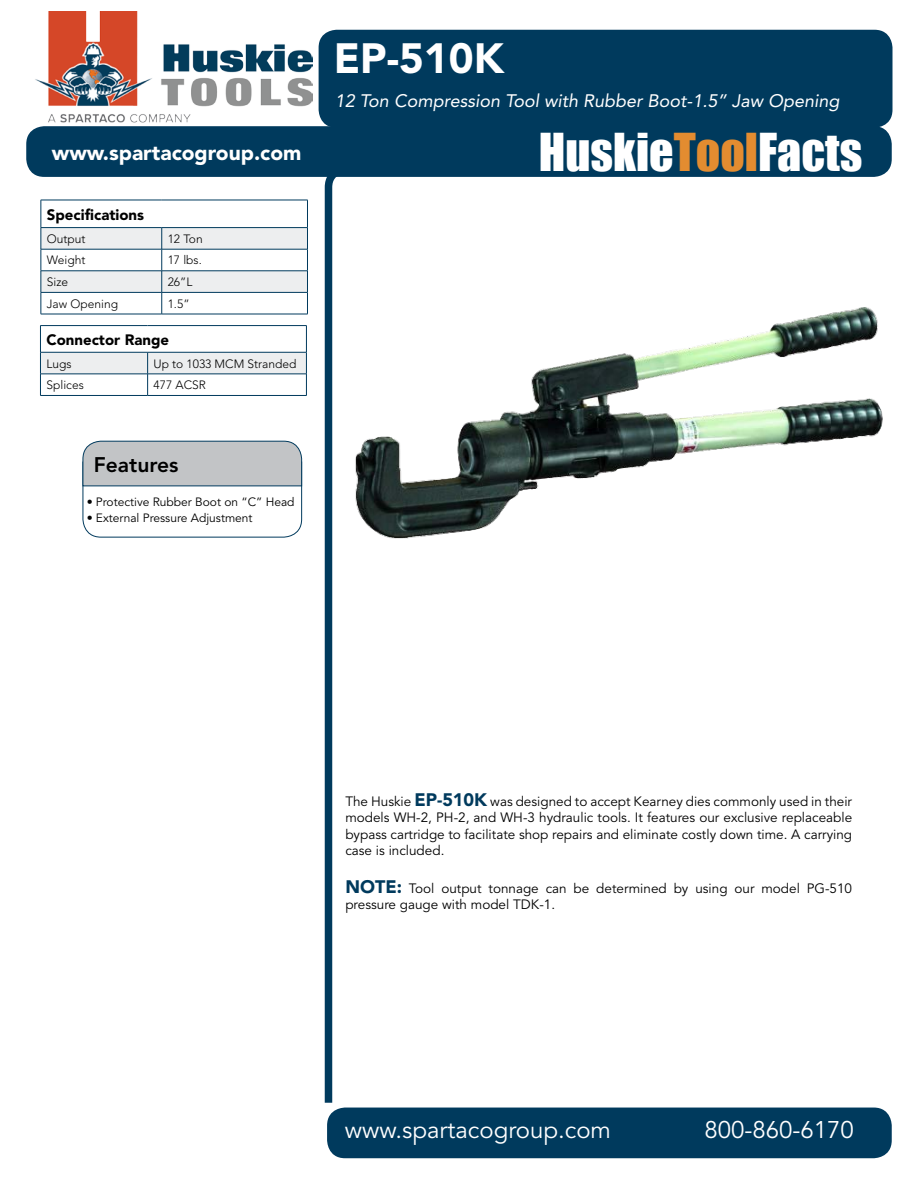
<style>
.page{position:relative;width:918px;height:1188px;background:#fff}
.page>*{position:absolute;margin:0;border:0;box-sizing:border-box;transform-origin:0 0}
.t1{font:48px "Impact";color:#fff}
.t2{font:900 42px "Avenir";color:#fff}
.t3{font:24px "Avenir";color:#fff}
.t4{font:900 21px "Avenir";color:#fff}
.t5{font:800 21px "Avenir";color:#000}
.Header_2{font:italic 18px "Avenir";color:#fff}
.t6{font:900 15px "Avenir";color:#000}
.ParagraphsDescriptio{font:13.5px/16.2px "Avenir";color:#000;text-align:justify}
.t7{font:300 12px "Avenir";color:#000}
.t8{font:12px "Avenir";color:#000}
.s1{color:#e38c30}
.s2{font-weight:900;font-size:18px;color:#003a5d}
</style>
<div class="page">
<div style="left:26px;top:126px;width:866px;height:51px;background:#003a5d;border-radius:18px"></div>
<div style="left:319px;top:30px;width:573px;height:98px;background:#003a5d;border-radius:18px"></div>
<svg style="left:321px;top:176px;width:158px;height:934px"></svg>
<div style="left:327px;top:1108px;width:565px;height:50px;background:#003a5d;border-radius:18px"></div>
<img style="left:35px;top:12px;width:277px;height:111px">
<img style="left:345px;top:298px;width:538px;height:250px">
<hr style="left:41px;top:314px;width:121px;height:1px;background:#003a5d">
<hr style="left:162px;top:314px;width:146px;height:1px;background:#003a5d">
<svg style="left:41px;top:200px;width:267px;height:114px"></svg>
<hr style="left:41px;top:227px;width:121px;height:1px;background:#003a5d">
<hr style="left:162px;top:227px;width:146px;height:1px;background:#003a5d">
<hr style="left:40px;top:395px;width:108px;height:1px;background:#003a5d">
<hr style="left:148px;top:395px;width:159px;height:1px;background:#003a5d">
<hr style="left:40px;top:325px;width:108px;height:1px;background:#003a5d">
<hr style="left:148px;top:325px;width:159px;height:1px;background:#003a5d">
<svg style="left:40px;top:326px;width:267px;height:69px"></svg>
<hr style="left:40px;top:352px;width:108px;height:1px;background:#003a5d">
<hr style="left:148px;top:352px;width:159px;height:1px;background:#003a5d">
<svg style="left:83px;top:441px;width:219px;height:97px"></svg>
<p class="t4" style="left:52px;top:140px;width:251px">www.spartacogroup.com</p>
<p class="t6" style="left:47px;top:205px;width:99px">Specifications</p>
<p class="t7" style="left:47px;top:232px;width:40px">Output</p>
<p class="t7" style="left:168px;top:232px;width:36px">12 Ton</p>
<p class="t7" style="left:47px;top:253px;width:40px">Weight</p>
<p class="t7" style="left:168px;top:253px;width:36px">17 lbs.</p>
<p class="t7" style="left:47px;top:275px;width:23px">Size</p>
<p class="t7" style="left:168px;top:275px;width:26px">26”L</p>
<p class="t7" style="left:47px;top:297px;width:73px">Jaw Opening</p>
<p class="t7" style="left:168px;top:297px;width:23px">1.5”</p>
<p class="t6" style="left:46px;top:331px;width:124px">Connector Range</p>
<p class="t7" style="left:46px;top:356px;width:27px">Lugs</p>
<p class="t7" style="left:154px;top:356px;width:144px">Up to 1033 MCM Stranded</p>
<p class="t7" style="left:46px;top:378px;width:39px">Splices</p>
<p class="t7" style="left:154px;top:378px;width:54px">477 ACSR</p>
<p class="t5" style="left:94px;top:453px;width:86px">Features</p>
<p class="t8" style="left:87px;top:495px;width:209px">• Protective Rubber Boot on “C” Head</p>
<p class="t8" style="left:87px;top:511px;width:167px">• External Pressure Adjustment</p>
<p class="t2" style="left:334px;top:33px;width:172px">EP-510K</p>
<p class="Header_2" style="left:335px;top:90px;width:506px">12 Ton Compression Tool with Rubber Boot-1.5” Jaw Opening</p>
<p class="t1" style="left:539px;top:115px;width:325px">Huskie<span class="s1">Tool</span>Facts</p>
<p class="ParagraphsDescriptio" style="left:345px;top:794px;width:508px">The Huskie <span class="s2">EP-510K</span> was designed to accept Kearney dies commonly used in their models WH-2, PH-2, and WH-3 hydraulic tools. It features our exclusive replaceable bypass cartridge to facilitate shop repairs and eliminate costly down time. A carrying case is included.</p>
<p class="ParagraphsDescriptio" style="left:345px;top:880px;width:508px"><span class="s2">NOTE:</span> Tool output tonnage can be determined by using our model PG-510 pressure gauge with model TDK-1.</p>
<p class="t3" style="left:345px;top:1116px;width:268px">www.spartacogroup.com</p>
<p class="t3" style="left:704px;top:1116px;width:151px">800-860-6170</p>
</div>
